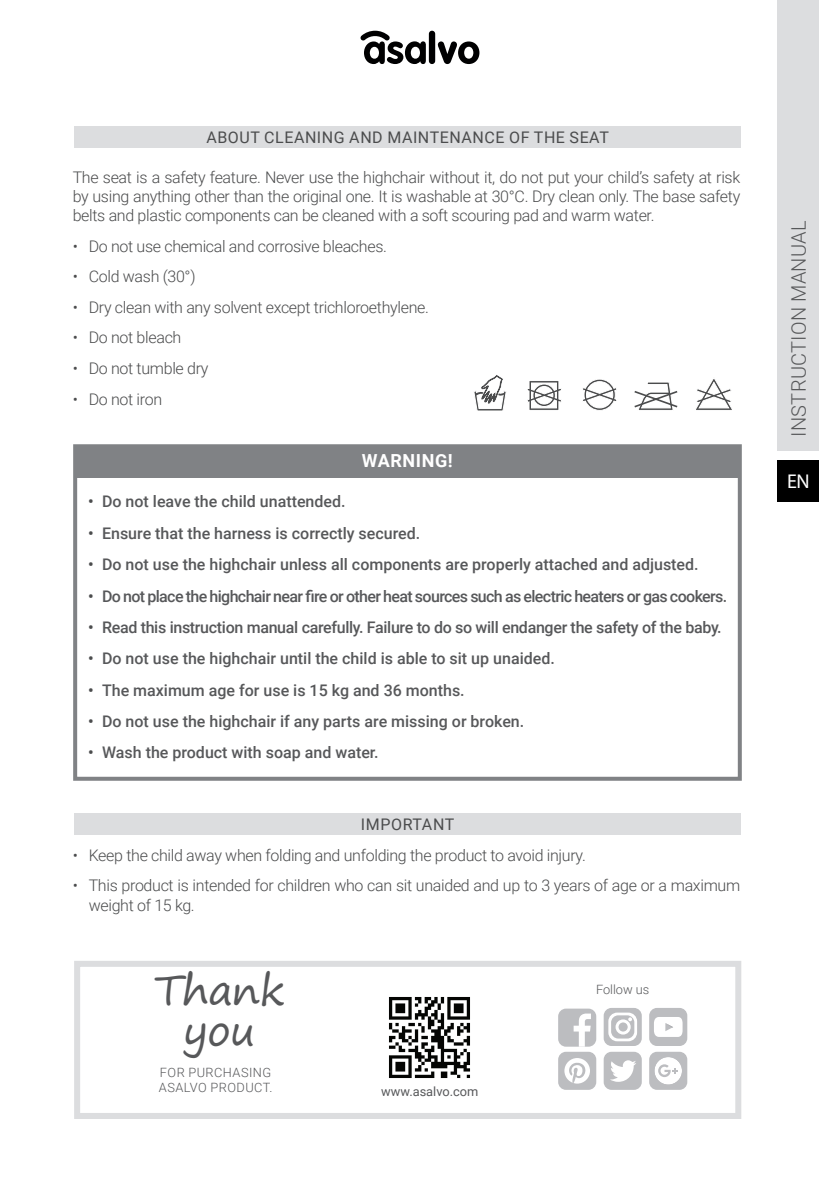
<style>
.page{position:relative;width:840px;height:1191px;background:#fff}
.page>*{position:absolute;margin:0;border:0;box-sizing:border-box;transform-origin:0 0}
.t1{font:42px/40px "Segoe Print";letter-spacing:-.01em;color:#57585a;text-align:center}
.t2{font:300 20px "Roboto";letter-spacing:.015em;color:#57585a}
.t3{font:20px "Myriad Pro";color:#fff}
.t4{font:700 18px "Roboto";letter-spacing:.035em;color:#fff}
.t5{font:300 16px/19.2px "Roboto";letter-spacing:-.02em;color:#4b4c4d}
.t6{font:500 16px "Roboto";color:#57585a}
.t7{font:500 16px "Roboto";letter-spacing:-.04em;color:#57585a}
.t8{font:500 16px "Roboto";letter-spacing:-.02em;color:#57585a}
.t9{font:16px "Roboto";letter-spacing:.035em;color:#4b4c4d}
.t10{font:300 12.8px/15.4px "Roboto";letter-spacing:.035em;color:#57585a}
.t11{font:12.8px "Roboto";color:#57585a}
.t12{font:300 12.8px "Roboto";color:#57585a}
.s1{color:#4b4c4d}
</style>
<div class="page">
<div style="left:777px;top:0;width:41px;height:451px;background:#dcdddf"></div>
<div style="left:777px;top:460px;width:41px;height:42px;background:#000"></div>
<div style="left:428px;top:31px;width:7px;height:33px;background:#000001;border-radius:3px"></div>
<svg style="left:437px;top:41px;width:42px;height:23px"></svg>
<svg style="left:360px;top:31px;width:65px;height:33px"></svg>
<div style="left:74px;top:813px;width:666px;height:21px;background:#dcdddf"></div>
<div style="left:74px;top:127px;width:666px;height:21px;background:#dcdddf"></div>
<svg style="left:696px;top:379px;width:36px;height:31px"></svg>
<svg style="left:583px;top:379px;width:34px;height:32px"></svg>
<svg style="left:527px;top:381px;width:34px;height:29px"></svg>
<svg style="left:474px;top:375px;width:32px;height:36px"></svg>
<svg style="left:634px;top:382px;width:44px;height:28px"></svg>
<div style="left:75px;top:446px;width:664px;height:31px;background:#808285"></div>
<div style="left:73px;top:444px;width:668px;height:336px;border:4px solid #808285"></div>
<div style="left:74px;top:960px;width:666px;height:159px;border:6px solid #dcdddf"></div>
<img style="left:389px;top:997px;width:81px;height:81px">
<div style="left:603px;top:1008px;width:38px;height:38px;background:#bcbdc0;border-radius:8px"></div>
<svg style="left:608px;top:1012px;width:28px;height:29px"></svg>
<div style="left:648px;top:1008px;width:39px;height:38px;background:#bcbdc0;border-radius:8px"></div>
<svg style="left:654px;top:1017px;width:28px;height:20px"></svg>
<div style="left:558px;top:1051px;width:38px;height:38px;background:#bcbdc0;border-radius:8px"></div>
<div style="left:564px;top:1058px;width:25px;height:25px;background:#fff;border-radius:50%"></div>
<svg style="left:568px;top:1062px;width:17px;height:21px"></svg>
<div style="left:558px;top:1008px;width:38px;height:38px;background:#bcbdc0;border-radius:8px"></div>
<svg style="left:573px;top:1013px;width:17px;height:33px"></svg>
<div style="left:648px;top:1051px;width:39px;height:38px;background:#bcbdc0;border-radius:8px"></div>
<div style="left:654px;top:1057px;width:27px;height:27px;background:#fff;border-radius:50%"></div>
<svg style="left:658px;top:1064px;width:19px;height:13px"></svg>
<div style="left:603px;top:1051px;width:38px;height:38px;background:#bcbdc0;border-radius:8px"></div>
<svg style="left:610px;top:1060px;width:26px;height:21px"></svg>
<p class="t9" style="left:206px;top:126px;width:404px">ABOUT CLEANING AND MAINTENANCE OF THE SEAT</p>
<p class="t5" style="left:73px;top:167px;width:668px;text-align:justify">The seat is a safety feature. Never use the highchair without it, do not put your child’s safety at risk by using anything other than the original one. It is washable at 30°C. Dry clean only. The base safety belts and plastic components can be cleaned with a soft scouring pad and warm water.</p>
<p class="t5" style="left:73px;top:236px;width:315px">• Do not use chemical and corrosive bleaches.</p>
<p class="t5" style="left:73px;top:266px;width:124px">• Cold wash (30°)</p>
<p class="t5" style="left:73px;top:297px;width:357px">• Dry clean with any solvent except trichloroethylene.</p>
<p class="t5" style="left:73px;top:327px;width:110px">• Do not bleach</p>
<p class="t5" style="left:73px;top:358px;width:137px">• Do not tumble dry</p>
<p class="t5" style="left:73px;top:389px;width:91px">• Do not iron</p>
<p class="t4" style="left:361px;top:448px;width:92px">WARNING!</p>
<p class="t6" style="left:88px;top:490px;width:259px"><span class="s1">•</span> Do not leave the child unattended.</p>
<p class="t6" style="left:88px;top:522px;width:333px"><span class="s1">•</span> Ensure that the harness is correctly secured.</p>
<p class="t6" style="left:88px;top:553px;width:611px"><span class="s1">•</span> Do not use the highchair unless all components are properly attached and adjusted.</p>
<p class="t7" style="left:88px;top:584px;width:640px"><span class="s1">•</span> Do not place the highchair near fire or other heat sources such as electric heaters or gas cookers.</p>
<p class="t8" style="left:88px;top:616px;width:634px"><span class="s1">•</span> Read this instruction manual carefully. Failure to do so will endanger the safety of the baby.</p>
<p class="t6" style="left:88px;top:647px;width:468px"><span class="s1">•</span> Do not use the highchair until the child is able to sit up unaided.</p>
<p class="t6" style="left:88px;top:678px;width:378px"><span class="s1">•</span> The maximum age for use is 15 kg and 36 months.</p>
<p class="t6" style="left:88px;top:710px;width:437px"><span class="s1">•</span> Do not use the highchair if any parts are missing or broken.</p>
<p class="t6" style="left:88px;top:741px;width:292px"><span class="s1">•</span> Wash the product with soap and water.</p>
<p class="t9" style="left:361px;top:812px;width:95px">IMPORTANT</p>
<p class="t5" style="left:73px;top:845px;width:514px">• Keep the child away when folding and unfolding the product to avoid injury.</p>
<p class="t5" style="left:89px;top:875px;width:652px;text-indent:-16px">• This product is intended for children who can sit unaided and up to 3 years of age or a maximum weight of 15 kg.</p>
<h1 class="t1" style="left:154px;top:969px;width:132px">Thank you</h1>
<p class="t10" style="left:159px;top:1064px;width:115px">FOR PURCHASING<br>ASALVO PRODUCT.</p>
<p class="t11" style="left:381px;top:1082px;width:99px">www.asalvo.com</p>
<p class="t12" style="left:595px;top:980px;width:55px">Follow us</p>
<p class="t2" style="left:784px;top:437px;width:218px;rotate:-90deg">INSTRUCTION MANUAL</p>
<p class="t3" style="left:786px;top:469px;width:24px">EN</p>
</div>
